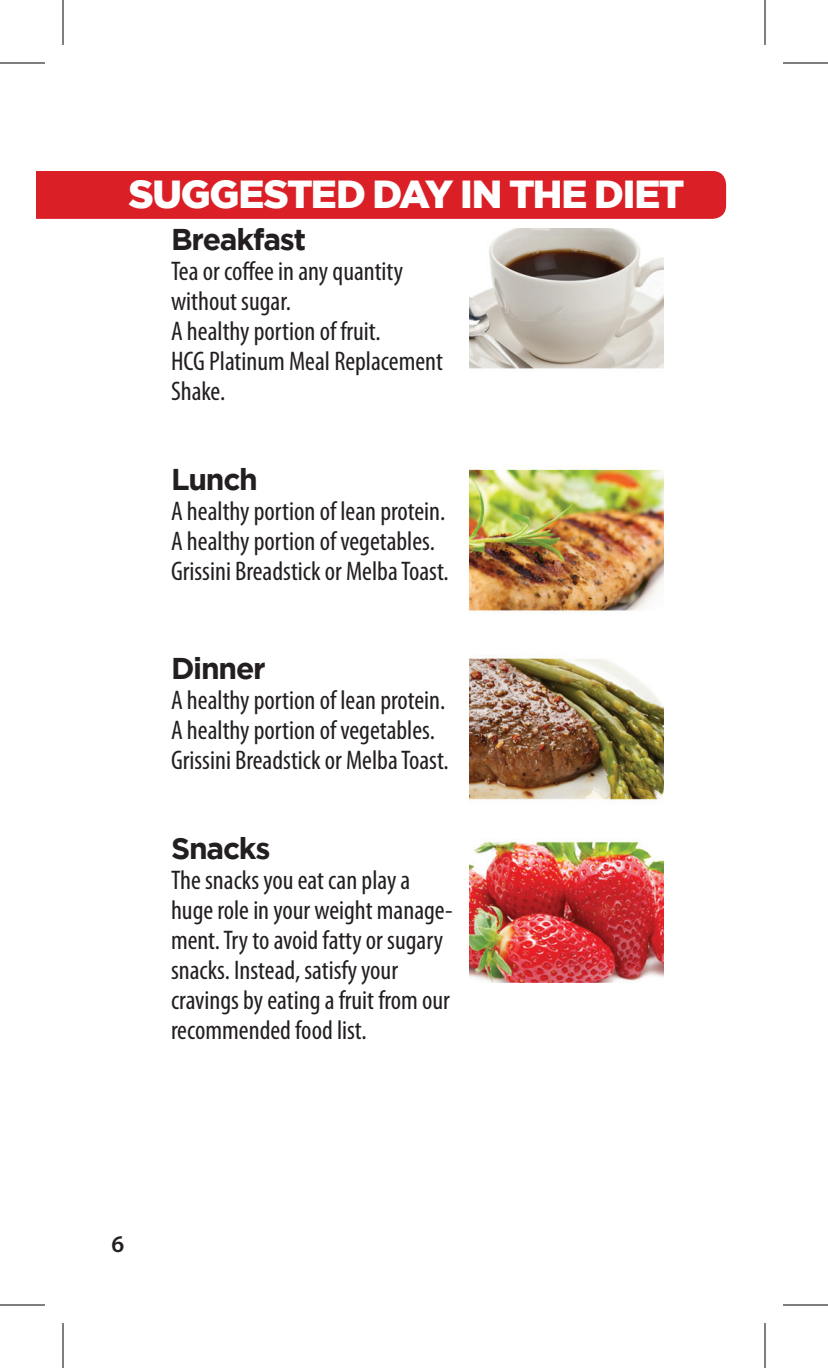
<style>
.page{position:relative;width:828px;height:1368px;background:#fff}
.page>*{position:absolute;margin:0;border:0;box-sizing:border-box;transform-origin:0 0}
.t1{font:900 39px "Gotham";letter-spacing:-.035em;color:#fff}
.t2{font:700 30px "Gotham";letter-spacing:-.04em;color:#231f20}
.t3{font:condensed 27px/30px "Myriad Pro";color:#231f20}
.t4{font:600 24px "Myriad Pro";color:#231f20}
</style>
<div class="page">
<div style="left:36px;top:171px;width:690px;height:48px;background:#da2026"></div>
<img style="left:469px;top:228px;width:194px;height:755px">
<hr style="left:0;top:62px;width:45px;height:2px;background:#000">
<hr style="left:783px;top:62px;width:45px;height:2px;background:#000">
<hr style="left:0;top:1304px;width:45px;height:2px;background:#000">
<hr style="left:783px;top:1304px;width:45px;height:2px;background:#000">
<hr style="left:62px;top:0;width:2px;height:45px;background:#000">
<hr style="left:62px;top:1323px;width:2px;height:45px;background:#000">
<hr style="left:764px;top:0;width:2px;height:45px;background:#000">
<hr style="left:764px;top:1323px;width:2px;height:45px;background:#000">
<h1 class="t1" style="left:129px;top:171px;width:558px">SUGG ESTED DAY IN THE DIET</h1>
<p class="t2" style="left:171px;top:222px;width:137px">Breakfast</p>
<p class="t3" style="left:171px;top:256px;width:273px">Tea or coffee in any quantity without sugar.<br>A healthy portion of fruit.<br>HCG Platinum Meal Replacement<br>Shake.</p>
<p class="t2" style="left:171px;top:462px;width:88px">Lunch</p>
<p class="t3" style="left:171px;top:496px;width:279px">A healthy portion of lean protein.<br>A healthy portion of vegetables.<br>Grissini Breadstick or Melba Toast.</p>
<p class="t2" style="left:171px;top:651px;width:96px">Dinner</p>
<p class="t3" style="left:171px;top:685px;width:279px">A healthy portion of lean protein.<br>A healthy portion of vegetables.<br>Grissini Breadstick or Melba Toast.</p>
<p class="t2" style="left:171px;top:831px;width:101px">Snacks</p>
<p class="t3" style="left:171px;top:865px;width:283px">The snacks you eat can play a huge role in your weight manage&shy;ment. Try to avoid fatty or sugary snacks. Instead, satisfy your cravings by eating a fruit from our recommended food list.</p>
<p class="t4" style="left:111px;top:1229px;width:14px">6</p>
</div>
